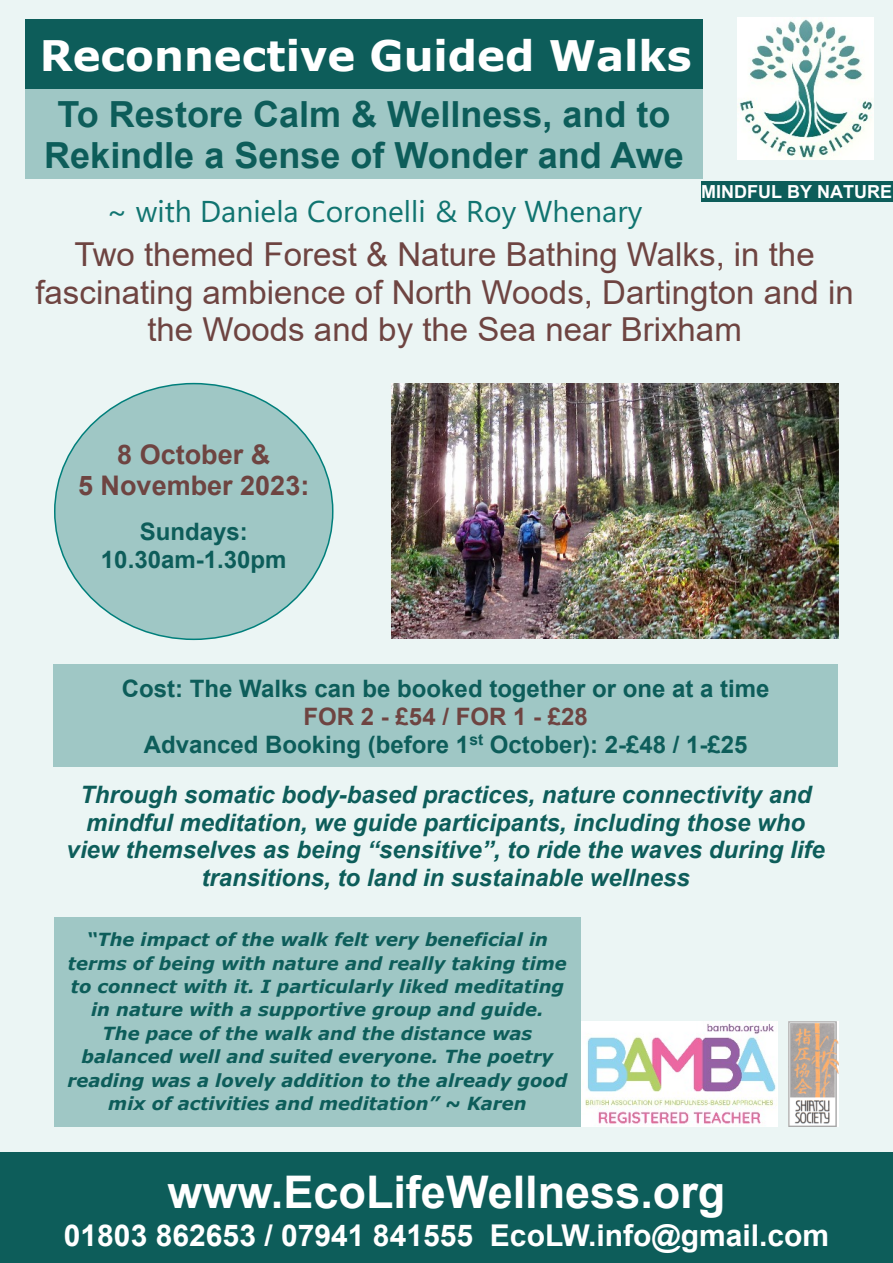
<style>
.page{position:relative;width:893px;height:1263px;background:#ebf5f4}
.page>*{position:absolute;margin:0;border:0;box-sizing:border-box;transform-origin:0 0}
.t1{font:700 45px "Arial";color:#fff}
.t2{font:700 42px "Verdana";color:#fff}
.t3{font:700 36px/41.2px "Arial";color:#0d5d5a;text-align:center}
.t4{font:33px/37.8px "Arial";color:#6e4441;text-align:center}
.t5{font:700 30px "Arial";color:#fff}
.t6{font:30px "Segoe UI Variable";color:#107470}
.t7{font:700 27px/30.9px "Arial";color:#6e4441;text-align:center}
.t8{font:italic 700 24px/27.5px "Arial";color:#0d5d5a;text-align:center}
.t9{font:700 24px/27.5px "Arial";color:#0d5d5a;text-align:center}
.t10{font:italic 700 18px/23.4px "Verdana";color:#0d5d5a;text-align:center}
.t11{font:700 18px "Arial";color:#fff}
.s1{color:#6e4441}
</style>
<div class="page">
<div style="left:0;top:1153px;width:893px;height:110px;background:#0d5d5a"></div>
<img style="left:581px;top:1022px;width:196px;height:104px">
<img style="left:738px;top:18px;width:135px;height:142px">
<img style="left:789px;top:1021px;width:50px;height:106px">
<img style="left:392px;top:384px;width:447px;height:255px">
<div style="left:54px;top:383px;width:279px;height:257px;background:#9fc7c5;border:2px solid #007f7b;border-radius:50%"></div>
<div style="left:53px;top:665px;width:785px;height:102px;background:#9fc7c5"></div>
<div style="left:54px;top:917px;width:527px;height:209px;background:#9fc7c5"></div>
<div style="left:26px;top:19px;width:677px;height:70px;background:#0d5d5a"></div>
<div style="left:26px;top:89px;width:677px;height:90px;background:#9fc7c5"></div>
<div style="left:701px;top:181px;width:191px;height:21px;background:#0d5d5a"></div>
<h2 class="t2" style="left:40px;top:39px;width:653px">Reconnective Guided Walks</h2>
<h3 class="t3" style="left:44px;top:97px;width:641px">To Restore Calm &amp; Wellness, and to<br>Rekindle a Sense of Wonder and Awe</h3>
<p class="t11" style="left:701px;top:185px;width:193px">MINDFUL BY NATURE</p>
<h3 class="t6" style="left:107px;top:200px;width:537px">~ with Daniela Coronelli &amp; Roy Whenary</h3>
<h3 class="t4" style="left:35px;top:238px;width:820px">Two themed Forest &amp; Nature Bathing Walks, in the fascinating ambience of North Woods, Dartington and in the Woods and by the Sea near Brixham</h3>
<h3 class="t7" style="left:78px;top:441px;width:233px">8 October &amp;<br>5 November 2023:</h3>
<h3 class="t9" style="left:101px;top:520px;width:187px">Sundays:<br>10.30am-1.30pm</h3>
<h3 class="t9" style="left:122px;top:677px;width:649px">Cost: The Walks can be booked together or one at a time</h3>
<h3 class="t9" style="left:144px;top:705px;width:605px"><span class="s1">FOR 2 - £54 / FOR 1 - £28<br></span>Advanced Booking (before 1<sup>st</sup> October): 2-£48 / 1-£25</h3>
<p class="t8" style="left:67px;top:783px;width:760px">Through somatic body-based practices, nature connectivity and mindful meditation, we guide participants, including those who view themselves as being “sensitive”, to ride the waves during life transitions, to land in sustainable wellness</p>
<p class="t10" style="left:68px;top:929px;width:501px">“The impact of the walk felt very beneficial in terms of being with nature and really taking time to connect with it. I particularly liked meditating in nature with a supportive group and guide.<br>The pace of the walk and the distance was balanced well and suited everyone. The poetry reading was a lovely addition to the already good mix of activities and meditation” ~ Karen</p>
<h1 class="t1" style="left:168px;top:1175px;width:559px">www.EcoLifeWellness.org</h1>
<h3 class="t5" style="left:64px;top:1224px;width:767px">01803 862653 / 07941 841555 EcoLW.info@gmail.com</h3>
</div>
